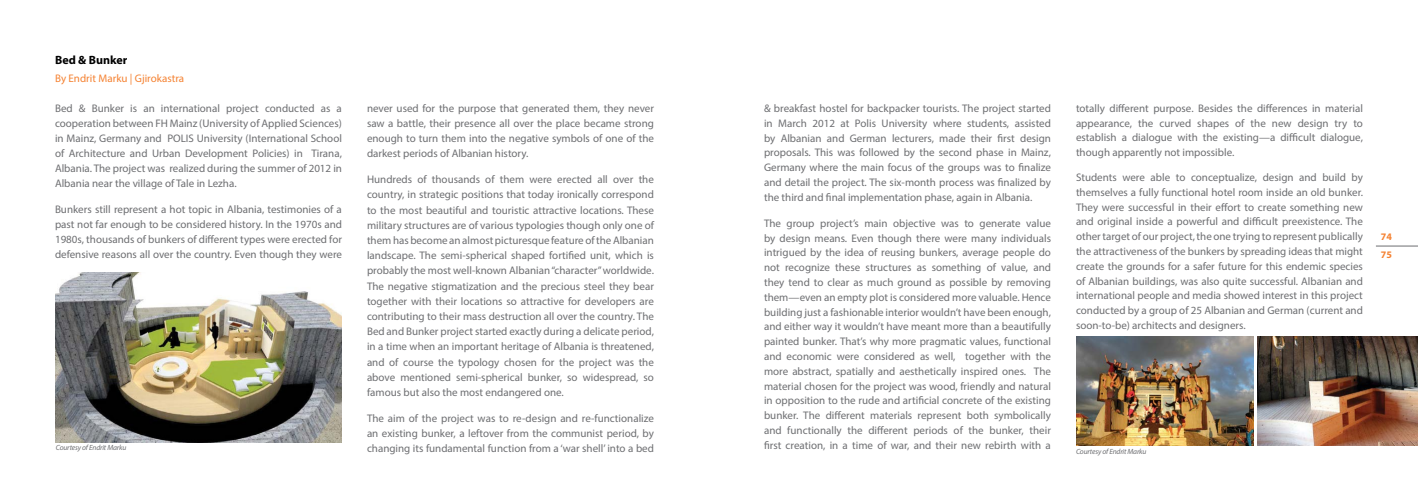
<style>
.page{position:relative;width:1418px;height:499px;background:#fff}
.page>*{position:absolute;margin:0;border:0;box-sizing:border-box;transform-origin:0 0}
.t1{font:700 12px "Myriad Pro";color:#000}
.t2{font:11px/14.8px "Myriad Pro";color:#6d6e71;text-align:justify}
.t3{font:11px "Myriad Pro";color:#f58232}
.t4{font:700 10px "Myriad Pro";color:#f58232}
.t5{font:italic 7.5px "Myriad Pro";letter-spacing:-.02em;color:#6d6e71}
</style>
<div class="page">
<hr style="left:1375px;top:246px;width:42px;height:1px;background:#6d6e71">
<img style="left:55px;top:272px;width:287px;height:170px">
<img style="left:1076px;top:336px;width:177px;height:109px">
<img style="left:1257px;top:336px;width:160px;height:109px">
<p class="t1" style="left:55px;top:52px;width:74px">Bed &amp; Bunker</p>
<p class="t3" style="left:55px;top:72px;width:131px">By Endrit Marku | Gjirokastra</p>
<p class="t2" style="left:55px;top:101px;width:288px">Bed &amp; Bunker is an international project conducted as a cooperation between FH Mainz (University of Applied Sciences) in Mainz, Germany and POLIS University (International School of Architecture and Urban Development Policies) in Tirana, Albania. The project was realized during the summer of 2012 in Albania near the village of Tale in Lezha.</p>
<p class="t2" style="left:55px;top:202px;width:288px">Bunkers still represent a hot topic in Albania, testimonies of a past not far enough to be considered history. In the 1970s and 1980s, thousands of bunkers of different types were erected for defensive reasons all over the country. Even though they were</p>
<p class="t2" style="left:1075px;top:101px;width:288px">totally different purpose. Besides the differences in material appearance, the curved shapes of the new design try to establish a dialogue with the existing—a difficult dialogue, though apparently not impossible.</p>
<p class="t2" style="left:1075px;top:170px;width:288px">Students were able to conceptualize, design and build by themselves a fully functional hotel room inside an old bunker.<br>They were successful in their effort to create something new and original inside a powerful and difficult preexistence. The other target of our project, the one trying to represent publically the attractiveness of the bunkers by spreading ideas that might create the grounds for a safer future for this endemic species of Albanian buildings, was also quite successful. Albanian and international people and media showed interest in this project conducted by a group of 25 Albanian and German (current and soon-to-be) architects and designers.</p>
<p class="t2" style="left:367px;top:101px;width:288px">never used for the purpose that generated them, they never saw a battle, their presence all over the place became strong enough to turn them into the negative symbols of one of the darkest periods of Albanian history.</p>
<p class="t2" style="left:367px;top:172px;width:288px;line-height:15.2px">Hundreds of thousands of them were erected all over the country, in strategic positions that today ironically correspond to the most beautiful and touristic attractive locations. These military structures are of various typologies though only one of them has become an almost picturesque feature of the Albanian landscape. The semi-spherical shaped fortified unit, which is probably the most well-known Albanian “character” worldwide.<br>The negative stigmatization and the precious steel they bear together with their locations so attractive for developers are contributing to their mass destruction all over the country. The Bed and Bunker project started exactly during a delicate period, in a time when an important heritage of Albania is threatened, and of course the typology chosen for the project was the above mentioned semi-spherical bunker, so widespread, so famous but also the most endangered one.</p>
<p class="t2" style="left:367px;top:411px;width:288px">The aim of the project was to re-design and re-functionalize an existing bunker, a leftover from the communist period, by changing its fundamental function from a ‘war shell’ into a bed</p>
<p class="t2" style="left:764px;top:101px;width:288px">&amp; breakfast hostel for backpacker tourists. The project started in March 2012 at Polis University where students, assisted by Albanian and German lecturers, made their first design proposals. This was followed by the second phase in Mainz, Germany where the main focus of the groups was to finalize and detail the project. The six-month process was finalized by the third and final implementation phase, again in Albania.</p>
<p class="t2" style="left:764px;top:215px;width:288px">The group project’s main objective was to generate value by design means. Even though there were many individuals intrigued by the idea of reusing bunkers, average people do not recognize these structures as something of value, and they tend to clear as much ground as possible by removing them—even an empty plot is considered more valuable. Hence building just a fashionable interior wouldn’t have been enough, and either way it wouldn’t have meant more than a beautifully painted bunker. That’s why more pragmatic values, functional and economic were considered as well, together with the more abstract, spatially and aesthetically inspired ones. The material chosen for the project was wood, friendly and natural in opposition to the rude and artificial concrete of the existing bunker. The different materials represent both symbolically and functionally the different periods of the bunker, their first creation, in a time of war, and their new rebirth with a</p>
<p class="t5" style="left:56px;top:443px;width:72px">Courtesy of Endrit Marku</p>
<p class="t5" style="left:1075px;top:446px;width:72px">Courtesy of Endrit Marku</p>
<p class="t4" style="left:1380px;top:231px;width:13px">74</p>
<p class="t4" style="left:1380px;top:248px;width:13px">75</p>
</div>
